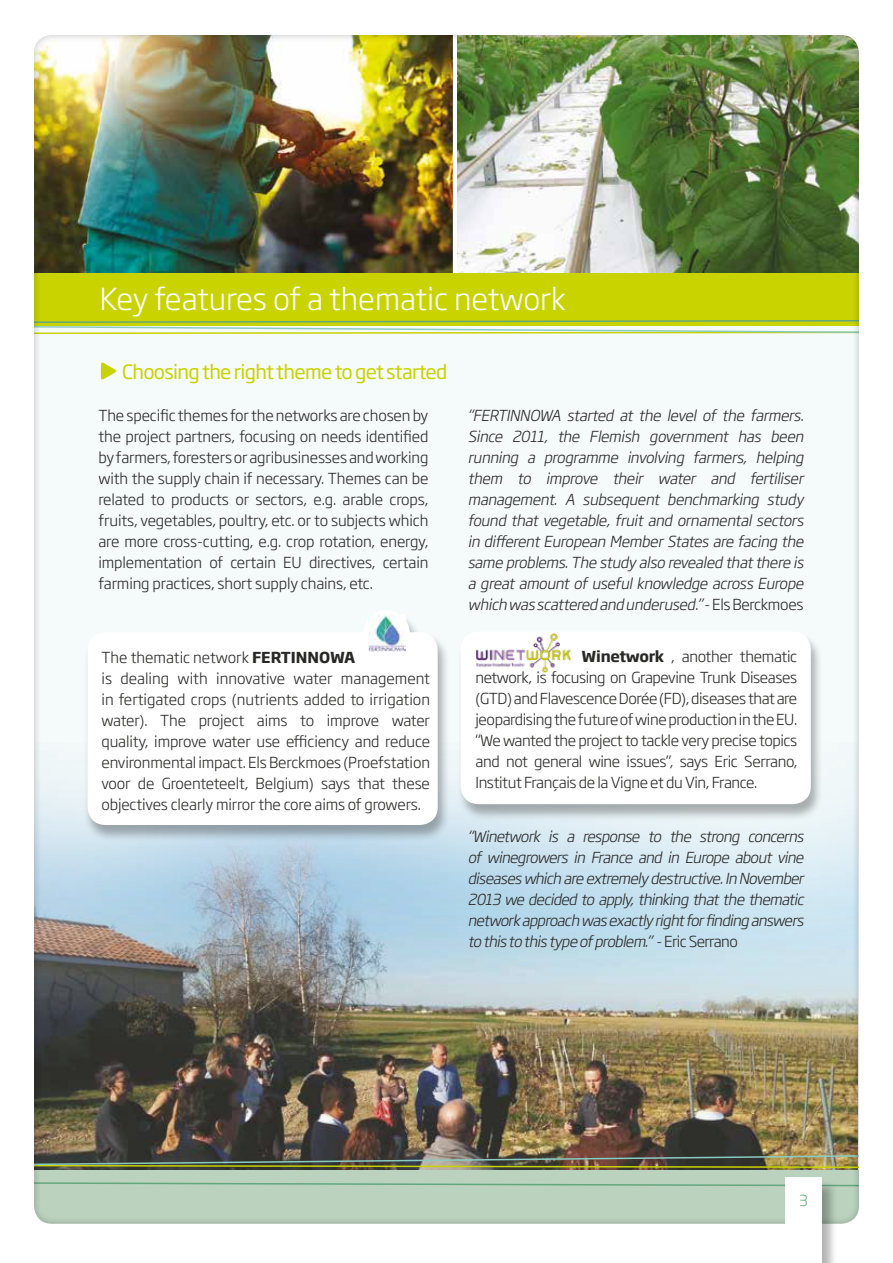
<style>
.page{position:relative;width:893px;height:1263px;background:#fff}
.page>*{position:absolute;margin:0;border:0;box-sizing:border-box;transform-origin:0 0}
.t1{font:300 30px "Soho Gothic Pro";color:#fff}
.t2{font:19.5px "Soho Gothic Std";letter-spacing:-.035em;color:#c8d300}
.t3{font:300 15px/21px "Soho Gothic Pro";letter-spacing:-.01em;color:#282827;text-align:justify}
.t4{font:italic 300 15px/21px "Soho Gothic Pro";color:#282827;text-align:justify}
.t5{font:300 15px "Soho Gothic Pro";color:#64a77e}
.s1{font-weight:700}
.s2{font-style:normal}
</style>
<div class="page">
<img style="left:34px;top:35px;width:825px;height:1189px">
<div style="left:785px;top:1179px;width:53px;height:84px;background:#000;opacity:.3"></div>
<div style="left:785px;top:1178px;width:37px;height:85px;background:#fff"></div>
<h1 class="t1" style="left:100px;top:275px;width:468px">Key features of a thematic network</h1>
<h2 class="t2" style="left:122px;top:359px;width:327px">Choosing the right theme to get started</h2>
<p class="t3" style="left:98px;top:404px;width:331px">The specific themes for the networks are chosen by the project partners, focusing on needs identified by farmers, foresters or agribusinesses and working with the supply chain if necessary. Themes can be related to products or sectors, e.g. arable crops, fruits, vegetables, poultry, etc. or to subjects which are more cross-cutting, e.g. crop rotation, energy, implementation of certain EU directives, certain farming practices, short supply chains, etc.</p>
<p class="t3" style="left:101px;top:646px;width:330px;text-align:left">The thematic network <span class="s1">FERTINNOWA<br></span>is dealing with innovative water management in fertigated crops (nutrients added to irrigation water). The project aims to improve water quality, improve water use efficiency and reduce environmental impact. Els Berckmoes (Proefstation voor de Groenteteelt, Belgium) says that these objectives clearly mirror the core aims of growers.</p>
<p class="t4" style="left:468px;top:404px;width:341px">“FERTINNOWA started at the level of the farmers.<br>Since 2011, the Flemish government has been running a programme involving farmers, helping them to improve their water and fertiliser management. A subsequent benchmarking study found that vegetable, fruit and ornamental sectors in differentEuropean MemberStatesare facing the same problems.The studyalso revealed thatthere is a greatamountofusefulknowledge acrossEurope which wasscattered and underused.”<span class="s2">- E l s B e rc k m o e s</span></p>
<p class="t3" style="left:475px;top:645px;width:323px;text-indent:106px"><span class="s1">Winetwork</span> , another thematic network, is focusing on Grapevine Trunk Diseases (GTD) and Flavescence Dorée (FD), diseases that are jeopardising the future of wine production in the EU. “We wanted the project to tackle very precise topics and not general wine issues”, says Eric Serrano, Institut Français de la Vigne et du Vin, France.</p>
<p class="t4" style="left:468px;top:825px;width:341px">“Winetwork is a response to the strong concerns of winegrowers in France and in Europe about vine diseaseswhichareextremelydestructive.InNovember 2013wedecidedtoapply,thinkingthatthethematic networkapproachwasexactlyrightforfindinganswers tothistothistypeofproblem.”<span class="s2">- E r i c S e r ra n o</span></p>
<p class="t5" style="left:799px;top:1188px;width:10px">3</p>
</div>
